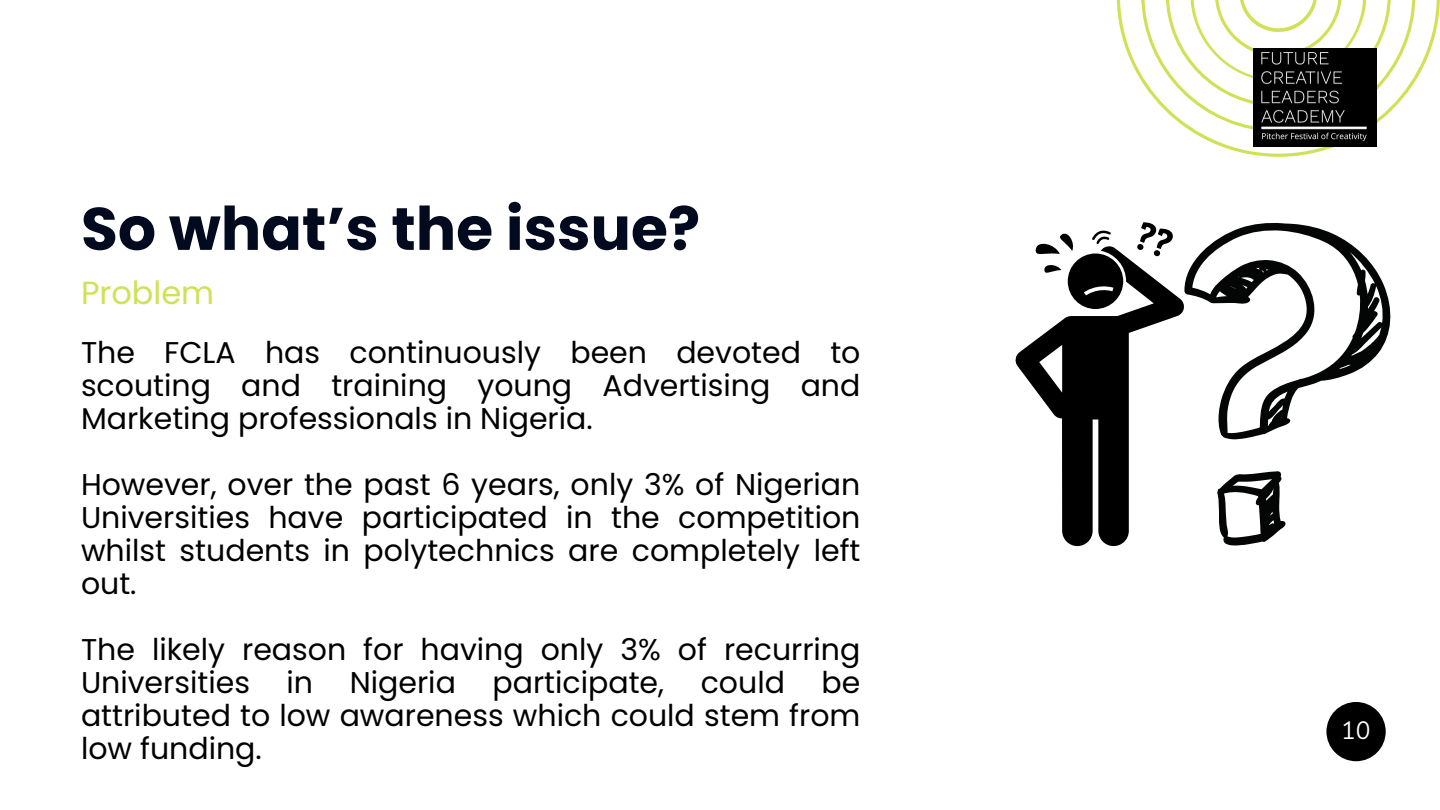
<style>
.page{position:relative;width:1440px;height:810px;background:#fff}
.page>*{position:absolute;margin:0;border:0;box-sizing:border-box;transform-origin:0 0}
.t1{font:700 60px "Poppins";color:#010a1e}
.t2{font:32px "Poppins";color:#d0e156}
.t3{font:30px/33px "Poppins";color:#000;text-align:justify}
.t4{font:24.6px "Livvic";color:#fff}
</style>
<div class="page">
<svg style="left:1117px;top:0;width:323px;height:157px"></svg>
<svg style="left:1015px;top:254px;width:169px;height:292px"></svg>
<svg style="left:1034px;top:230px;width:89px;height:79px"></svg>
<svg style="left:1137px;top:222px;width:36px;height:35px"></svg>
<svg style="left:1217px;top:471px;width:69px;height:75px"></svg>
<svg style="left:1184px;top:223px;width:207px;height:217px"></svg>
<img style="left:1253px;top:49px;width:123px;height:97px">
<svg style="left:1326px;top:702px;width:60px;height:59px;fill:#000"></svg>
<h1 class="t1" style="left:81px;top:187px;width:621px">So what’s the issue?</h1>
<h1 class="t2" style="left:81px;top:270px;width:135px">Problem</h1>
<p class="t3" style="left:81px;top:336px;width:781px">The FCLA has continuously been devoted to scouting and training young Advertising and Marketing professionals in Nigeria.</p>
<p class="t3" style="left:81px;top:468px;width:781px">However, over the past 6 years, only 3% of Nigerian Universities have participated in the competition whilst students in polytechnics are completely left out.</p>
<p class="t3" style="left:81px;top:633px;width:781px">The likely reason for having only 3% of recurring Universities in Nigeria participate, could be attributed to low awareness which could stem from low funding.</p>
<p class="t4" style="left:1341px;top:714px;width:31px">10</p>
</div>
